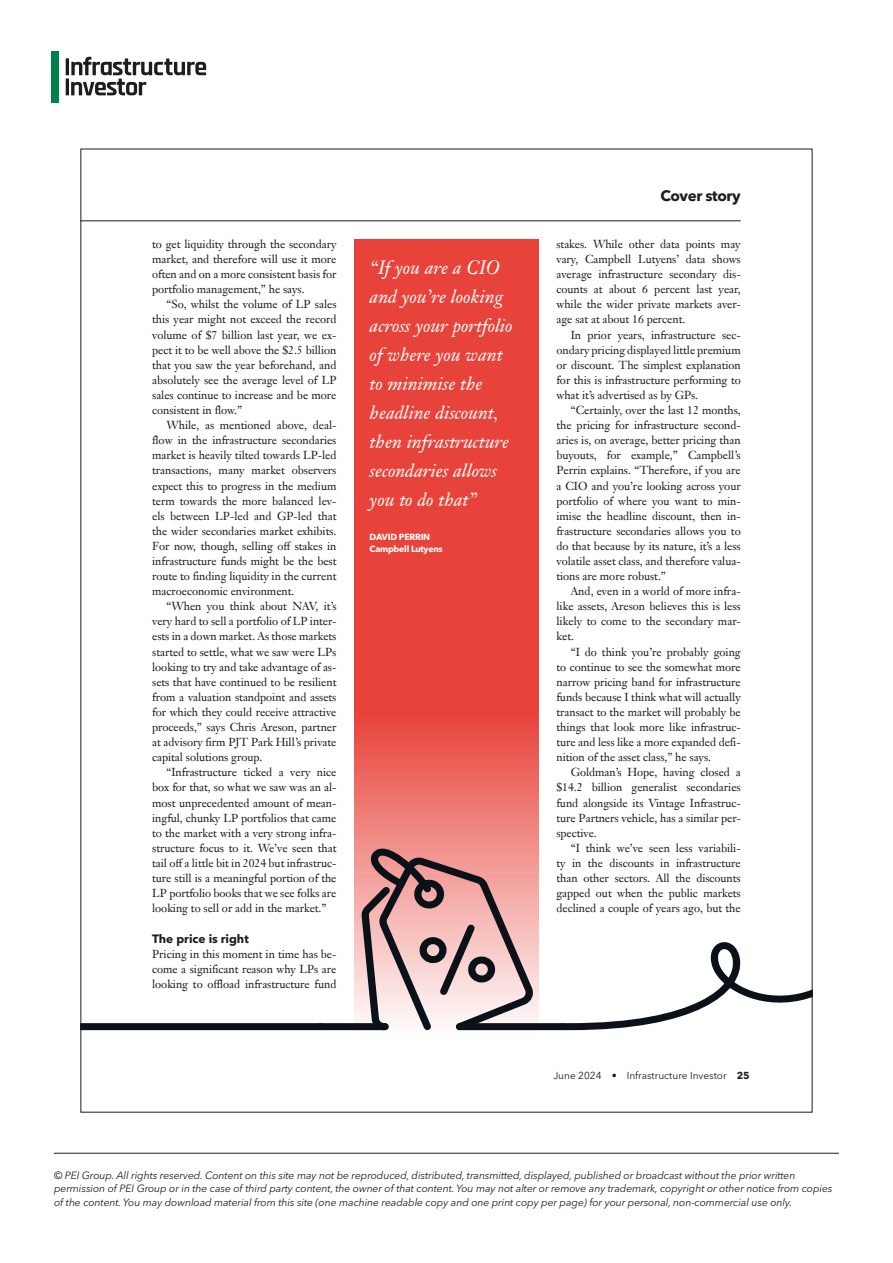
<style>
.page{position:relative;width:893px;height:1263px;background:#fff}
.page>*{position:absolute;margin:0;border:0;box-sizing:border-box;transform-origin:0 0}
.t1{font:italic 18.9px/29px "Janson Text LT Pro";color:#fff}
.t2{font:700 15.15px "Avenir Next LT Pro";letter-spacing:-.025em;color:#1d1d1b}
.t3{font:700 12px "Avenir Next LT Pro";color:#1d1d1b}
.t4{font:11.25px/15.1px "Janson Text LT Pro";letter-spacing:-.005em;color:#1d1d1b;text-align:justify}
.t5{font:italic 10.5px/13.5px "Avenir Next LT Pro";letter-spacing:-.01em;color:#1d1d1b}
.t6{font:10.05px "Avenir Next LT Pro";color:#1d1d1b}
.t7{font:700 8.85px/12.6px "Avenir Next LT Pro";letter-spacing:-.025em;color:#fff}
.s1{font-weight:700}
</style>
<div class="page">
<hr style="left:54px;top:1153px;width:785px;height:1px;background:#1d1d1b">
<hr style="left:66px;top:58px;width:3px;height:17px;background:#1d1d1b">
<hr style="left:66px;top:78px;width:3px;height:17px;background:#1d1d1b">
<svg style="left:71px;top:57px;width:135px;height:38px"></svg>
<div style="left:51px;top:51px;width:7px;height:52px;background:#008049"></div>
<hr style="left:81px;top:221px;width:660px;height:1px;background:#1d1d1b">
<svg style="left:354px;top:240px;width:185px;height:791px;background:#e84b42"></svg>
<svg style="left:555px;top:942px;width:255px;height:89px"></svg>
<svg style="left:83px;top:1023px;width:245px;height:8px;background:#2a2f36"></svg>
<div style="left:321px;top:1023px;width:64px;height:7px;background:#0b1119"></div>
<div style="left:460px;top:1023px;width:103px;height:7px;background:#0b1119"></div>
<svg style="left:356px;top:843px;width:182px;height:188px;background:#c29a9a"></svg>
<p class="t4" style="left:152px;top:236px;width:186px">to get liquidity through the secondary market, and therefore will use it more often and on a more consistent basis for portfolio management,” he says.</p>
<p class="t4" style="left:152px;top:297px;width:186px;text-indent:14px">“So, whilst the volume of LP sales this year might not exceed the record volume of $7 billion last year, we ex&shy;pect it to be well above the $2.5 billion that you saw the year beforehand, and absolutely see the average level of LP sales continue to increase and be more consistent in flow.”</p>
<p class="t4" style="left:152px;top:418px;width:186px;text-indent:14px">While, as mentioned above, deal&shy;flow in the infrastructure secondaries market is heavily tilted towards LP-led transactions, many market observers expect this to progress in the medium term towards the more balanced lev&shy;els between LP-led and GP-led that the wider secondaries market exhibits.<br>For now, though, selling off stakes in infrastructure funds might be the best route to finding liquidity in the current macroeconomic environment.</p>
<p class="t4" style="left:152px;top:599px;width:186px;text-indent:14px">“When you think about NAV, it’s very hard to sell a portfolio of LP inter&shy;ests in a down market. As those markets started to settle, what we saw were LPs looking to try and take advantage of as&shy;sets that have continued to be resilient from a valuation standpoint and assets for which they could receive attractive proceeds,” says Chris Areson, partner at advisory firm PJT Park Hill’s private capital solutions group.</p>
<p class="t4" style="left:152px;top:765px;width:186px;text-indent:14px">“Infrastructure ticked a very nice box for that, so what we saw was an al&shy;most unprecedented amount of mean&shy;ingful, chunky LP portfolios that came to the market with a very strong infra&shy;structure focus to it. We’ve seen that tail off a little bit in 2024 but infrastruc&shy;ture still is a meaningful portion of the LP portfolio books that we see folks are looking to sell or add in the market.”</p>
<p class="t3" style="left:152px;top:931px;width:98px">The price is right</p>
<p class="t4" style="left:152px;top:946px;width:186px">Pricing in this moment in time has be&shy;come a significant reason why LPs are looking to offload infrastructure fund</p>
<h1 class="t1" style="left:370px;top:253px;width:144px">“If you are a CIO and you’re looking across your portfolio of where you want to minimise the headline discount, then infrastructure secondaries allows you to do that”</h1>
<p class="t7" style="left:370px;top:530px;width:75px">DAVID PERRIN<br>Campbell Lutyens</p>
<h2 class="t2" style="left:660px;top:187px;width:82px">Cover story</h2>
<p class="t4" style="left:556px;top:236px;width:186px">stakes. While other data points may vary, Campbell Lutyens’ data shows average infrastructure secondary dis&shy;counts at about 6 percent last year, while the wider private markets aver&shy;age sat at about 16 percent.</p>
<p class="t4" style="left:556px;top:327px;width:186px;text-indent:14px">In prior years, infrastructure sec&shy;ondary pricing displayed little premium or discount. The simplest explanation for this is infrastructure performing to what it’s advertised as by GPs.</p>
<p class="t4" style="left:556px;top:402px;width:186px;text-indent:14px">“Certainly, over the last 12 months, the pricing for infrastructure second&shy;aries is, on average, better pricing than buyouts, for example,” Campbell’s Perrin explains. “Therefore, if you are a CIO and you’re looking across your portfolio of where you want to min&shy;imise the headline discount, then in&shy;frastructure secondaries allows you to do that because by its nature, it’s a less volatile asset class, and therefore valua&shy;tions are more robust.”</p>
<p class="t4" style="left:556px;top:584px;width:186px;text-indent:14px">And, even in a world of more infra&shy;like assets, Areson believes this is less likely to come to the secondary mar&shy;ket.</p>
<p class="t4" style="left:556px;top:644px;width:186px;text-indent:14px">“I do think you’re probably going to continue to see the somewhat more narrow pricing band for infrastructure funds because I think what will actually transact to the market will probably be things that look more like infrastruc&shy;ture and less like a more expanded defi&shy;nition of the asset class,” he says.</p>
<p class="t4" style="left:556px;top:765px;width:186px;text-indent:14px">Goldman’s Hope, having closed a $14.2 billion generalist secondaries fund alongside its Vintage Infrastruc&shy;ture Partners vehicle, has a similar per&shy;spective.</p>
<p class="t4" style="left:556px;top:840px;width:186px;text-indent:14px">“I think we’ve seen less variabili&shy;ty in the discounts in infrastructure than other sectors. All the discounts gapped out when the public markets declined a couple of years ago, but the</p>
<p class="t6" style="left:553px;top:1069px;width:198px">June 2024 • Infrastructure Investor <span class="s1">25</span></p>
<p class="t5" style="left:54px;top:1168px;width:780px">© PEI Group. All rights reserved. Content on this site may not be reproduced, distributed, transmitted, displayed, published or broadcast without the prior written permission of PEI Group or in the case of third party content, the owner of that content. You may not alter or remove any trademark, copyright or other notice from copies of the content. You may download material from this site (one machine readable copy and one print copy per page) for your personal, non-commercial use only.</p>
</div>
